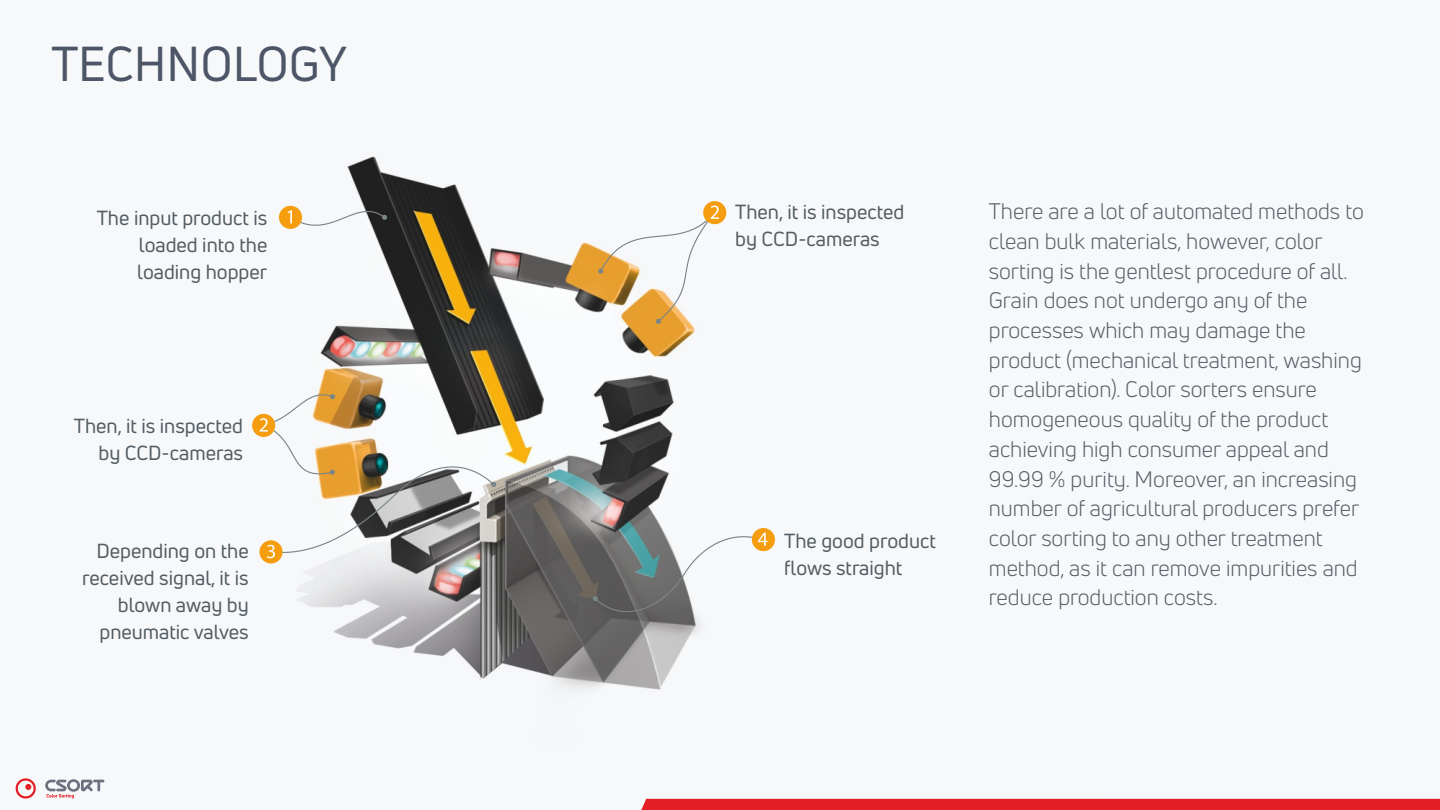
<style>
.page{position:relative;width:1440px;height:810px;background:#f6f8fb}
.page>*{position:absolute;margin:0;border:0;box-sizing:border-box;transform-origin:0 0}
.t1{font:48px "Uni Neue";color:#4c5666}
.t2{font:22px/29.6px "Uni Neue";color:#535d63}
.t3{font:20px/27px "Uni Neue";color:#535d63}
</style>
<div class="page">
<img style="left:72px;top:156px;width:1026px;height:643px">
<svg style="left:262px;top:209px;width:504px;height:403px"></svg>
<div style="left:752px;top:528px;width:23px;height:23px;background:#f59d0e;border-radius:50%"></div>
<svg style="left:758px;top:533px;width:10px;height:13px"></svg>
<div style="left:703px;top:201px;width:23px;height:23px;background:#f59d0e;border-radius:50%"></div>
<svg style="left:711px;top:206px;width:8px;height:13px"></svg>
<div style="left:279px;top:206px;width:23px;height:23px;background:#f59d0e;border-radius:50%"></div>
<svg style="left:288px;top:210px;width:4px;height:14px"></svg>
<div style="left:252px;top:414px;width:23px;height:23px;background:#f59d0e;border-radius:50%"></div>
<svg style="left:260px;top:418px;width:8px;height:14px"></svg>
<div style="left:259px;top:540px;width:24px;height:23px;background:#f59d0e;border-radius:50%"></div>
<svg style="left:267px;top:545px;width:8px;height:13px"></svg>
<div style="left:641px;top:799px;width:799px;height:11px;background:#e31e24"></div>
<svg style="left:15px;top:778px;width:21px;height:21px"></svg>
<svg style="left:45px;top:779px;width:59px;height:19px"></svg>
<h1 class="t1" style="left:51px;top:45px;width:297px">TECHNOLOGY</h1>
<p class="t3" style="left:137px;top:206px;width:132px;text-align:justify;text-indent:-40px">The input product is loaded into the loading hopper</p>
<p class="t3" style="left:735px;top:201px;width:171px">Then, it is inspected by CCD-cameras</p>
<p class="t3" style="left:74px;top:415px;width:171px;text-align:right">Then, it is inspected by CCD-cameras</p>
<p class="t3" style="left:82px;top:540px;width:168px;text-align:right">Depending on the received signal, it is blown away by pneumatic valves</p>
<p class="t3" style="left:784px;top:529px;width:153px">The good product flows straight</p>
<p class="t2" style="left:989px;top:199px;width:376px">There are a lot of automated methods to clean bulk materials, however, color sorting is the gentlest procedure of all.<br>Grain does not undergo any of the processes which may damage the product (mechanical treatment, washing or calibration). Color sorters ensure homogeneous quality of the product achieving high consumer appeal and 99.99 % purity. Moreover, an increasing number of agricultural producers prefer color sorting to any other treatment method, as it can remove impurities and reduce production costs.</p>
</div>
